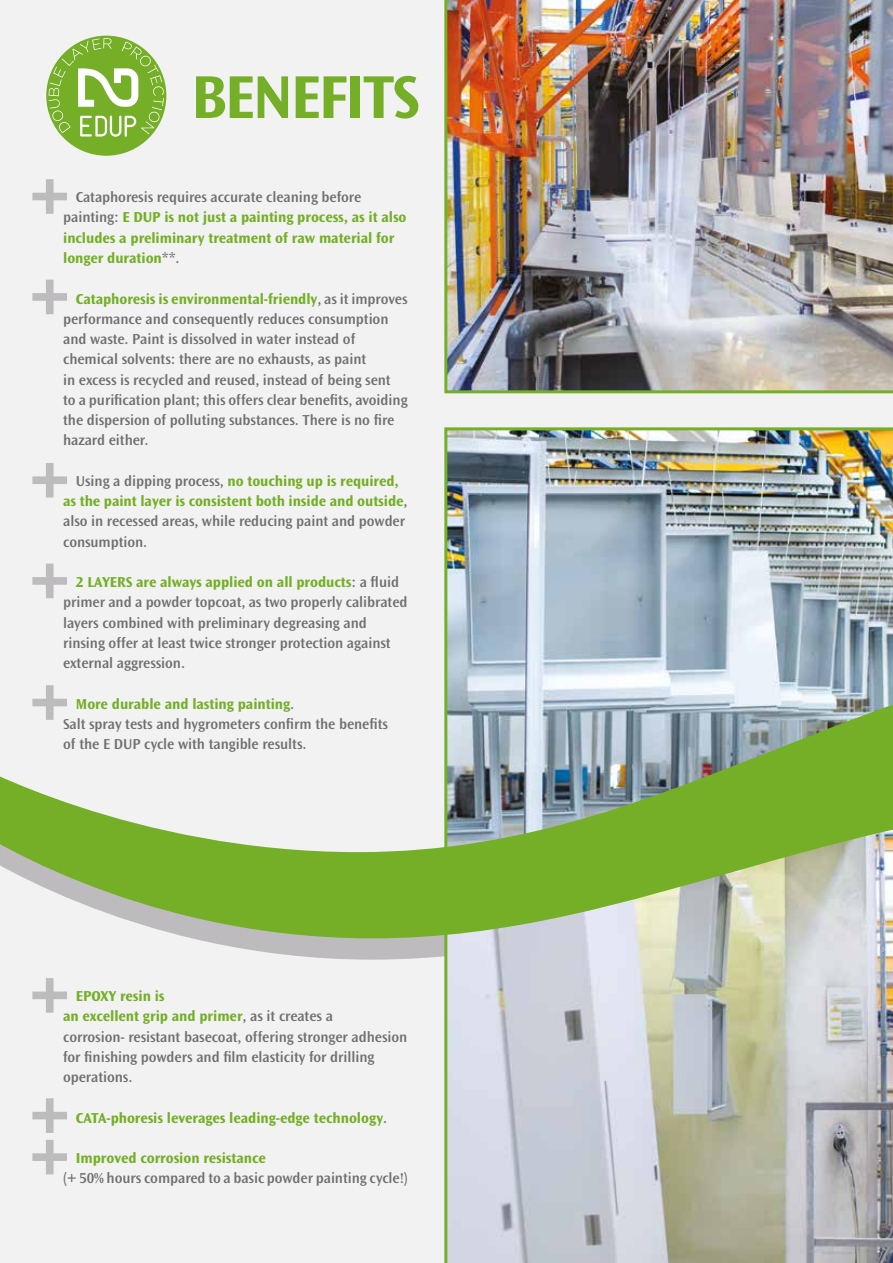
<style>
.page{position:relative;width:893px;height:1263px;background:#f2f2f2}
.page>*{position:absolute;margin:0;border:0;box-sizing:border-box;transform-origin:0 0}
.t1{font:700 63px "Ocean Sans Std";letter-spacing:-.03em;color:#74af27}
.t2{font:800 63px/100.4px "Ocean Sans Std";color:#bdbbbd}
.t3{font:600 15px/20.2px "Ocean Sans Std";letter-spacing:-.005em;color:#706f6f}
.t4{font:700 15px/20.2px "Ocean Sans Std";letter-spacing:-.005em;color:#74af27}
.s1{font-weight:600;color:#706f6f}
.s2{font-weight:700;color:#74af27}
</style>
<div class="page">
<svg style="left:252px;top:950px;width:192px;height:10px;fill:#bdbbbd"></svg>
<div style="left:46px;top:36px;width:120px;height:120px;background:#74af27;border-radius:50%"></div>
<svg style="left:49px;top:38px;width:115px;height:99px"></svg>
<img style="left:447px;top:950px;width:446px;height:313px">
<img style="left:444px;top:427px;width:449px;height:192px">
<img style="left:444px;top:0;width:449px;height:394px">
<hr style="left:444px;top:924px;width:3px;height:339px;background:#74af27">
<svg style="left:0;top:619px;width:893px;height:331px"></svg>
<h1 class="t1" style="left:191px;top:62px;width:230px">BENEFITS</h1>
<h1 class="t2" style="left:29px;top:147px;width:44px">+ +</h1>
<p class="t4" style="left:63px;top:187px;width:345px;text-indent:13px"><span class="s1">Cataphoresis requires accurate cleaning before painting:</span> E DUP is not just a painting process, as it also includes a preliminary treatment of raw material for longer duration<span class="s1">**.</span></p>
<p class="t3" style="left:63px;top:289px;width:346px;text-indent:13px"><span class="s2">Cataphoresis is environmental-friendly</span>, as it improves performance and consequently reduces consumption and waste. Paint is dissolved in water instead of chemical solvents: there are no exhausts, as paint<br>in excess is recycled and reused, instead of being sent<br>to a purification plant; this offers clear benefits, avoiding the dispersion of polluting substances. There is no fire hazard either.</p>
<p class="t3" style="left:63px;top:471px;width:346px;text-indent:13px">Using a dipping process, <span class="s2">no touching up is required, as the paint layer is consistent both inside and outside</span>, also in recessed areas, while reducing paint and powder consumption.</p>
<p class="t3" style="left:63px;top:572px;width:346px;text-indent:13px"><span class="s2">2 LAYERS are always applied on all products</span>: a fluid primer and a powder topcoat, as two properly calibrated layers combined with preliminary degreasing and rinsing offer at least twice stronger protection against external aggression.</p>
<p class="t3" style="left:63px;top:694px;width:326px;text-indent:13px"><span class="s2">More durable and lasting painting</span>.<br>Salt spray tests and hygrometers confirm the benefits of the E DUP cycle with tangible results.</p>
<h1 class="t2" style="left:29px;top:430px;width:44px">+ +</h1>
<h1 class="t2" style="left:29px;top:653px;width:44px">+</h1>
<h1 class="t2" style="left:29px;top:936px;width:44px;line-height:120.1px">+ +</h1>
<h1 class="t2" style="left:29px;top:1107px;width:44px">+</h1>
<p class="t3" style="left:63px;top:986px;width:346px;text-indent:13px"><span class="s2">EPOXY resin is<br>an excellent grip and primer</span>, as it creates a<br>corrosion- resistant basecoat, offering stronger adhesion for finishing powders and film elasticity for drilling operations.</p>
<p class="t4" style="left:76px;top:1108px;width:313px">CATA-phoresis leverages leading-edge technology<span class="s1">.</span></p>
<p class="t4" style="left:76px;top:1148px;width:192px">Improved corrosion resistance</p>
<p class="t3" style="left:63px;top:1168px;width:346px">(+ 50% hours compared to a basic powder painting cycle!)</p>
</div>
